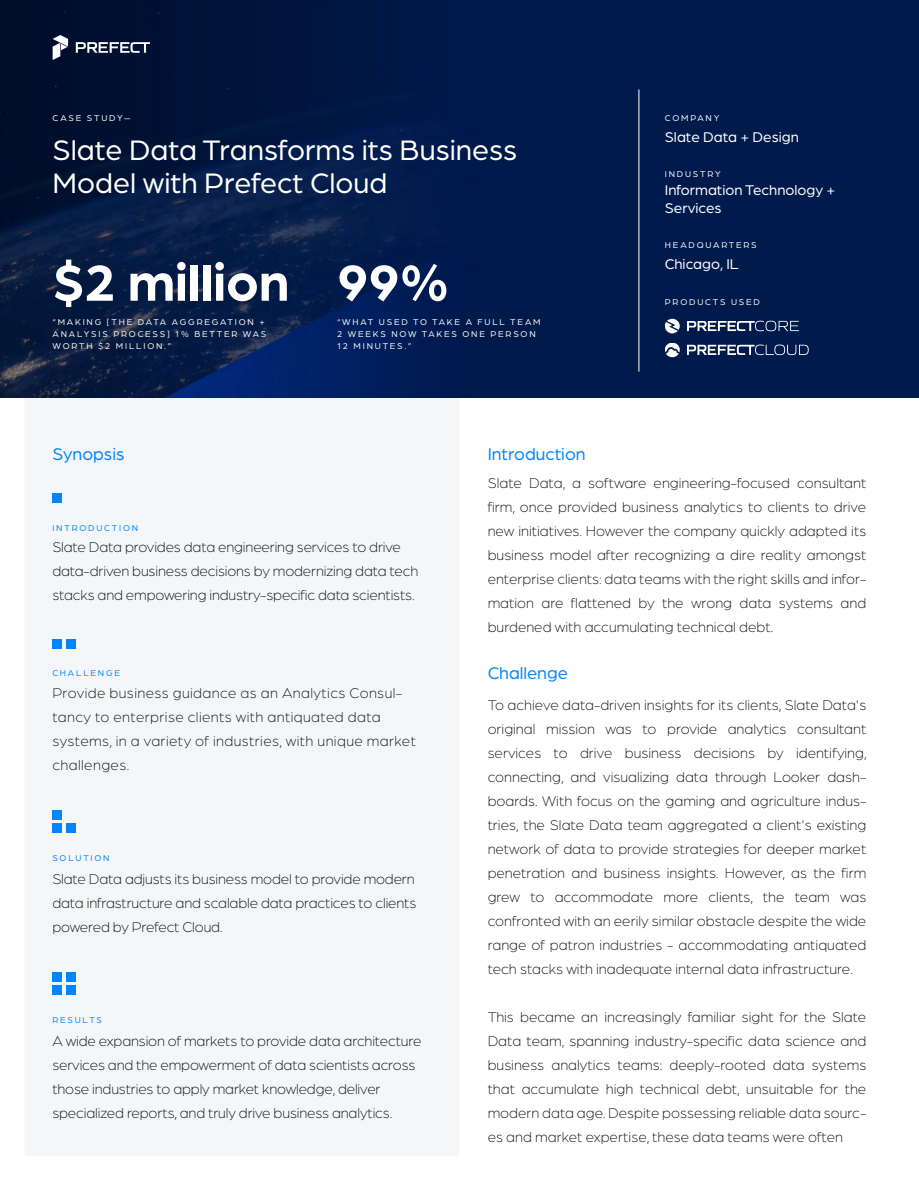
<style>
.page{position:relative;width:919px;height:1188px;background:#fff}
.page>*{position:absolute;margin:0;border:0;box-sizing:border-box;transform-origin:0 0}
.t1{font:700 54px "Arboria";color:#fff}
.t2{font:30px/33px "Arboria";color:#fff}
.t3{font:18px "Arboria";color:#0085ff}
.t4{font:300 15px/24px "Arboria";letter-spacing:-.01em;color:#000;text-align:justify}
.t5{font:300 15px/24px "Arboria";letter-spacing:.025em;color:#000}
.t6{font:15px/18px "Arboria";color:#fff}
.t7{font:9px/12px "Arboria";letter-spacing:.2em;color:#fff}
.t8{font:9px "Arboria";letter-spacing:.2em;color:#0085ff}
</style>
<div class="page">
<div style="left:24px;top:397px;width:435px;height:759px;background:#f4f6f7"></div>
<img style="left:0;top:0;width:918px;height:397px">
<div style="left:52px;top:493px;width:10px;height:10px;background:#0085ff"></div>
<div style="left:52px;top:639px;width:10px;height:9px;background:#0085ff"></div>
<div style="left:66px;top:639px;width:9px;height:9px;background:#0085ff"></div>
<div style="left:52px;top:823px;width:10px;height:10px;background:#0085ff"></div>
<div style="left:52px;top:810px;width:10px;height:9px;background:#0085ff"></div>
<div style="left:66px;top:823px;width:9px;height:10px;background:#0085ff"></div>
<div style="left:52px;top:985px;width:10px;height:10px;background:#0085ff"></div>
<div style="left:52px;top:972px;width:10px;height:10px;background:#0085ff"></div>
<div style="left:66px;top:985px;width:9px;height:10px;background:#0085ff"></div>
<div style="left:66px;top:972px;width:9px;height:10px;background:#0085ff"></div>
<svg style="left:687px;top:321px;width:111px;height:10px"></svg>
<svg style="left:664px;top:319px;width:15px;height:14px"></svg>
<svg style="left:664px;top:342px;width:15px;height:15px"></svg>
<svg style="left:686px;top:344px;width:122px;height:11px"></svg>
<svg style="left:76px;top:42px;width:74px;height:11px"></svg>
<svg style="left:53px;top:35px;width:15px;height:25px"></svg>
<hr style="left:638px;top:89px;width:1px;height:283px;background:#fff">
<p class="t7" style="left:53px;top:111px;width:80px">CASE STUDY—</p>
<h2 class="t2" style="left:53px;top:132px;width:466px">Slate Data Transforms its Business<br>Model with Prefect Cloud</h2>
<h1 class="t1" style="left:53px;top:245px;width:238px">$2 million</h1>
<p class="t7" style="left:53px;top:315px;width:215px">“MAKING [THE DATA AGGREGATION +<br>ANALYSIS PROCESS] 1% BETTER WAS<br>WORTH $2 MILLION.”</p>
<h1 class="t1" style="left:337px;top:245px;width:113px">99%</h1>
<p class="t7" style="left:337px;top:315px;width:205px">“WHAT USED TO TAKE A FULL TEAM<br>2 WEEKS NOW TAKES ONE PERSON<br>12 MINUTES.”</p>
<p class="t3" style="left:52px;top:442px;width:74px">Synopsis</p>
<p class="t3" style="left:487px;top:442px;width:99px">Introduction</p>
<p class="t7" style="left:664px;top:111px;width:56px">COMPANY</p>
<p class="t6" style="left:664px;top:127px;width:135px">Slate Data + Design</p>
<p class="t7" style="left:664px;top:167px;width:57px">INDUSTRY</p>
<p class="t6" style="left:664px;top:180px;width:172px">Information Technology +<br>Services</p>
<p class="t7" style="left:664px;top:239px;width:93px">HEADQUARTERS</p>
<p class="t6" style="left:664px;top:254px;width:75px">Chicago, IL</p>
<p class="t7" style="left:664px;top:296px;width:96px">PRODUCTS USED</p>
<p class="t8" style="left:52px;top:522px;width:87px">INTRODUCTION</p>
<p class="t4" style="left:52px;top:534px;width:367px;text-align:left">Slate Data provides data engineering services to drive data-driven business decisions by modernizing data tech stacks and empowering industry-specific data scientists.</p>
<p class="t8" style="left:52px;top:667px;width:69px">CHALLENGE</p>
<p class="t5" style="left:52px;top:680px;width:365px">Provide business guidance as an Analytics Consul&shy;tancy to enterprise clients with antiquated data systems, in a variety of industries, with unique market challenges.</p>
<p class="t8" style="left:52px;top:852px;width:59px">SOLUTION</p>
<p class="t4" style="left:52px;top:866px;width:365px">Slate Data adjusts its business model to provide modern data infrastructure and scalable data practices to clients powered by Prefect Cloud.</p>
<p class="t8" style="left:52px;top:1014px;width:51px">RESULTS</p>
<p class="t4" style="left:52px;top:1028px;width:370px;text-align:left">A wide expansion of markets to provide data architecture services and the empowerment of data scientists across those industries to apply market knowledge, deliver specialized reports, and truly drive business analytics.</p>
<p class="t4" style="left:487px;top:470px;width:380px">Slate Data, a software engineering-focused consultant firm, once provided business analytics to clients to drive new initiatives. However the company quickly adapted its business model after recognizing a dire reality amongst enterprise clients: data teams with the right skills and infor&shy;mation are flattened by the wrong data systems and burdened with accumulating technical debt.</p>
<p class="t3" style="left:487px;top:661px;width:82px">Challenge</p>
<p class="t4" style="left:487px;top:692px;width:380px">To achieve data-driven insights for its clients, Slate Data's original mission was to provide analytics consultant services to drive business decisions by identifying, connecting, and visualizing data through Looker dash&shy;boards. With focus on the gaming and agriculture indus&shy;tries, the Slate Data team aggregated a client's existing network of data to provide strategies for deeper market penetration and business insights. However, as the firm grew to accommodate more clients, the team was confronted with an eerily similar obstacle despite the wide range of patron industries - accommodating antiquated tech stacks with inadequate internal data infrastructure.</p>
<p class="t4" style="left:487px;top:1004px;width:380px">This became an increasingly familiar sight for the Slate Data team, spanning industry-specific data science and business analytics teams: deeply-rooted data systems that accumulate high technical debt, unsuitable for the modern data age. Despite possessing reliable data sourc&shy;es and market expertise, these data teams were often</p>
</div>
